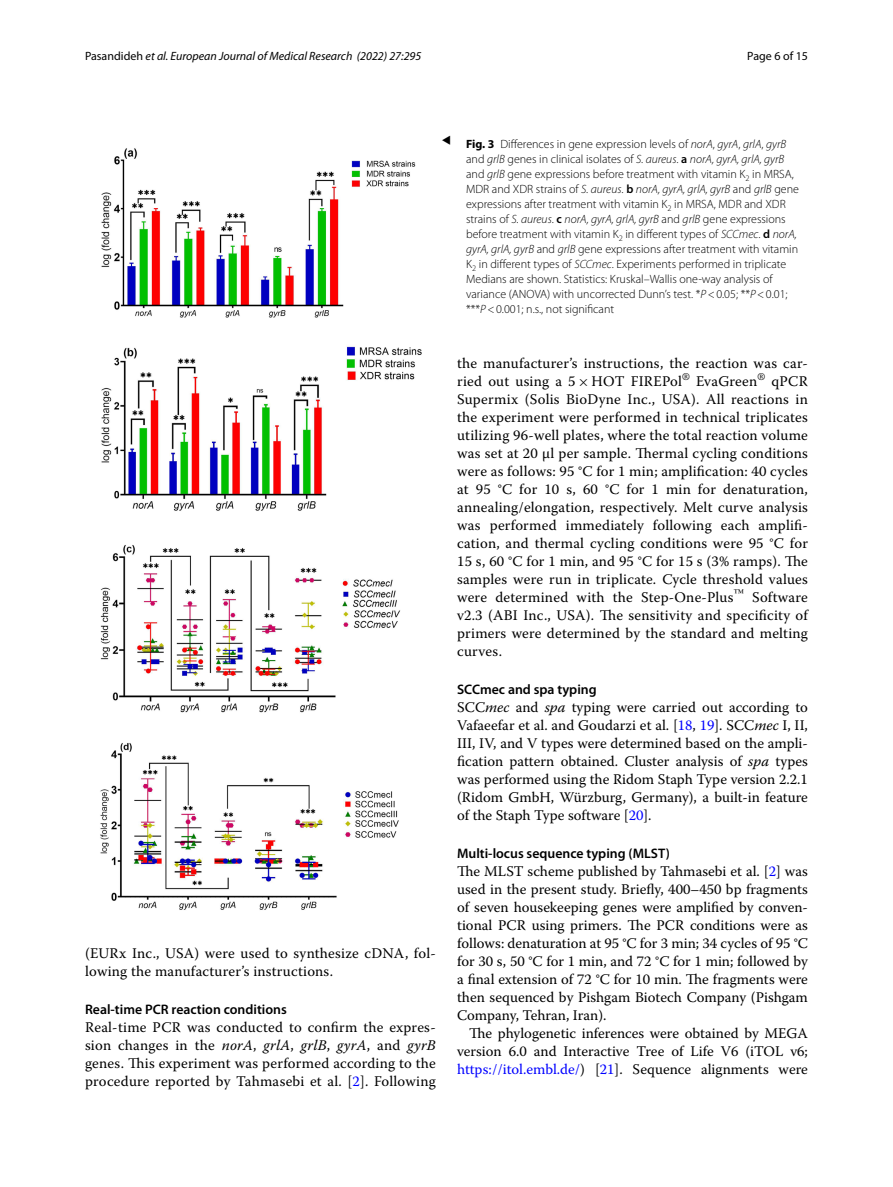
<style>
.page{position:relative;width:893px;height:1187px;background:#fff}
.page>*{position:absolute;margin:0;border:0;box-sizing:border-box;transform-origin:0 0}
.t1{font:15px "STIX";color:#000}
.t2{font:14.7px/18px "Warnock Pro";letter-spacing:.01em;color:#000;text-align:justify}
.t3{font:600 13.8px "Myriad Pro";color:#000}
.t4{font:300 12px/15px "Myriad Pro";color:#000}
.t5{font:italic 12px "Myriad Pro";color:#000}
.t6{font:12px "Myriad Pro";color:#000}
.s1{font-style:normal}
.s2{font-weight:700}
.s3{font-style:italic}
.s4{font-weight:600}
.s5{color:#00f}
.s6{font-family:"MTSY"}
</style>
<div class="page">
<img style="left:100px;top:148px;width:322px;height:762px">
<p class="t5" style="left:85px;top:48px;width:338px"><span class="s1">Pasandideh</span> et al. European Journal of Medical Research (2022) 27:295</p>
<p class="t6" style="left:747px;top:48px;width:62px">Page 6 of 15</p>
<p class="t1" style="left:442px;top:129px;width:11px">◂</p>
<p class="t4" style="left:466px;top:137px;width:334px"><span class="s2">Fig. 3</span> Differences in gene expression levels of <span class="s3">norA</span>, <span class="s3">gyrA</span>, <span class="s3">grlA</span>, <span class="s3">gyrB </span>and <span class="s3">grlB</span> genes in clinical isolates of <span class="s3">S. aureus</span>. <span class="s4">a</span> <span class="s3">norA, gyrA, grlA, gyrB </span>and <span class="s3">grlB</span> gene expressions before treatment with vitamin K<sub>2</sub> in MRSA, MDR and XDR strains of <span class="s3">S. aureus</span>. <span class="s4">b</span> <span class="s3">norA, gyrA, grlA, gyrB</span> and <span class="s3">grlB</span> gene expressions after treatment with vitamin K<sub>2</sub> in MRSA, MDR and XDR strains of <span class="s3">S. aureus</span>. <span class="s4">c</span> <span class="s3">norA, gyrA, grlA, gyrB</span> and <span class="s3">grlB</span> gene expressions before treatment with vitamin K<sub>2</sub> in different types of <span class="s3">SCCmec</span>. <span class="s4">d</span> <span class="s3">norA, gyrA, grlA, gyrB</span> and <span class="s3">grlB</span> gene expressions after treatment with vitamin K<sub>2</sub> in different types of <span class="s3">SCCmec</span>. Experiments performed in triplicate Medians are shown. Statistics: Kruskal–Wallis one-way analysis of variance (ANOVA) with uncorrected Dunn’s test. *<span class="s3">P</span>&lt;0.05; **<span class="s3">P</span>&lt;0.01; ***<span class="s3">P</span>&lt;0.001; n.s., not significant</p>
<p class="t2" style="left:85px;top:944px;width:352px">(EURx Inc., USA) were used to synthesize cDNA, fol&shy;lowing the manufacturer’s instructions.</p>
<p class="t3" style="left:85px;top:1000px;width:203px">Real‑time PCR reaction conditions</p>
<p class="t2" style="left:85px;top:1018px;width:352px">Real-time PCR was conducted to confirm the expres&shy;sion changes in the <span class="s3">norA</span>, <span class="s3">grlA</span>, <span class="s3">grlB</span>, <span class="s3">gyrA</span>, and <span class="s3">gyrB </span>genes. This experiment was performed according to the procedure reported by Tahmasebi et al. [<span class="s5">2</span>]. Following</p>
<p class="t2" style="left:457px;top:353px;width:352px">the manufacturer’s instructions, the reaction was car&shy;ried out using a 5<span class="s6">×</span>HOT FIREPol<sup>®</sup> EvaGreen<sup>®</sup> qPCR Supermix (Solis BioDyne Inc., USA). All reactions in the experiment were performed in technical triplicates utilizing 96-well plates, where the total reaction volume was set at 20 μl per sample. Thermal cycling conditions were as follows: 95 °C for 1 min; amplification: 40 cycles at 95 °C for 10 s, 60 °C for 1 min for denaturation, annealing/elongation, respectively. Melt curve analysis was performed immediately following each amplifi&shy;cation, and thermal cycling conditions were 95 °C for 15 s, 60 °C for 1 min, and 95 °C for 15 s (3% ramps). The samples were run in triplicate. Cycle threshold values were determined with the Step-One-Plus<sup>™</sup> Software v2.3 (ABI Inc., USA). The sensitivity and specificity of primers were determined by the standard and melting curves.</p>
<p class="t3" style="left:457px;top:680px;width:141px">SCCmec and spa typing</p>
<p class="t2" style="left:457px;top:697px;width:352px">SCC<span class="s3">mec</span> and <span class="s3">spa</span> typing were carried out according to Vafaeefar et al. and Goudarzi et al. [<span class="s5">18</span>, <span class="s5">19</span>]. SCC<span class="s3">mec</span> I, II, III, IV, and V types were determined based on the ampli&shy;fication pattern obtained. Cluster analysis of <span class="s3">spa</span> types was performed using the Ridom Staph Type version 2.2.1 (Ridom GmbH, Würzburg, Germany), a built-in feature of the Staph Type software [<span class="s5">20</span>].</p>
<p class="t3" style="left:457px;top:844px;width:214px">Multi‑locus sequence typing (MLST)</p>
<p class="t2" style="left:457px;top:861px;width:352px">The MLST scheme published by Tahmasebi et al. [<span class="s5">2</span>] was used in the present study. Briefly, 400–450 bp fragments of seven housekeeping genes were amplified by conven&shy;tional PCR using primers. The PCR conditions were as follows: denaturation at 95 °C for 3 min; 34 cycles of 95 °C for 30 s, 50 °C for 1 min, and 72 °C for 1 min; followed by a final extension of 72 °C for 10 min. The fragments were then sequenced by Pishgam Biotech Company (Pishgam Company, Tehran, Iran).</p>
<p class="t2" style="left:457px;top:1023px;width:352px;text-indent:12px">The phylogenetic inferences were obtained by MEGA version 6.0 and Interactive Tree of Life V6 (iTOL v6; <span class="s5">https://itol.embl.de/</span>) [<span class="s5">21</span>]. Sequence alignments were</p>
</div>
